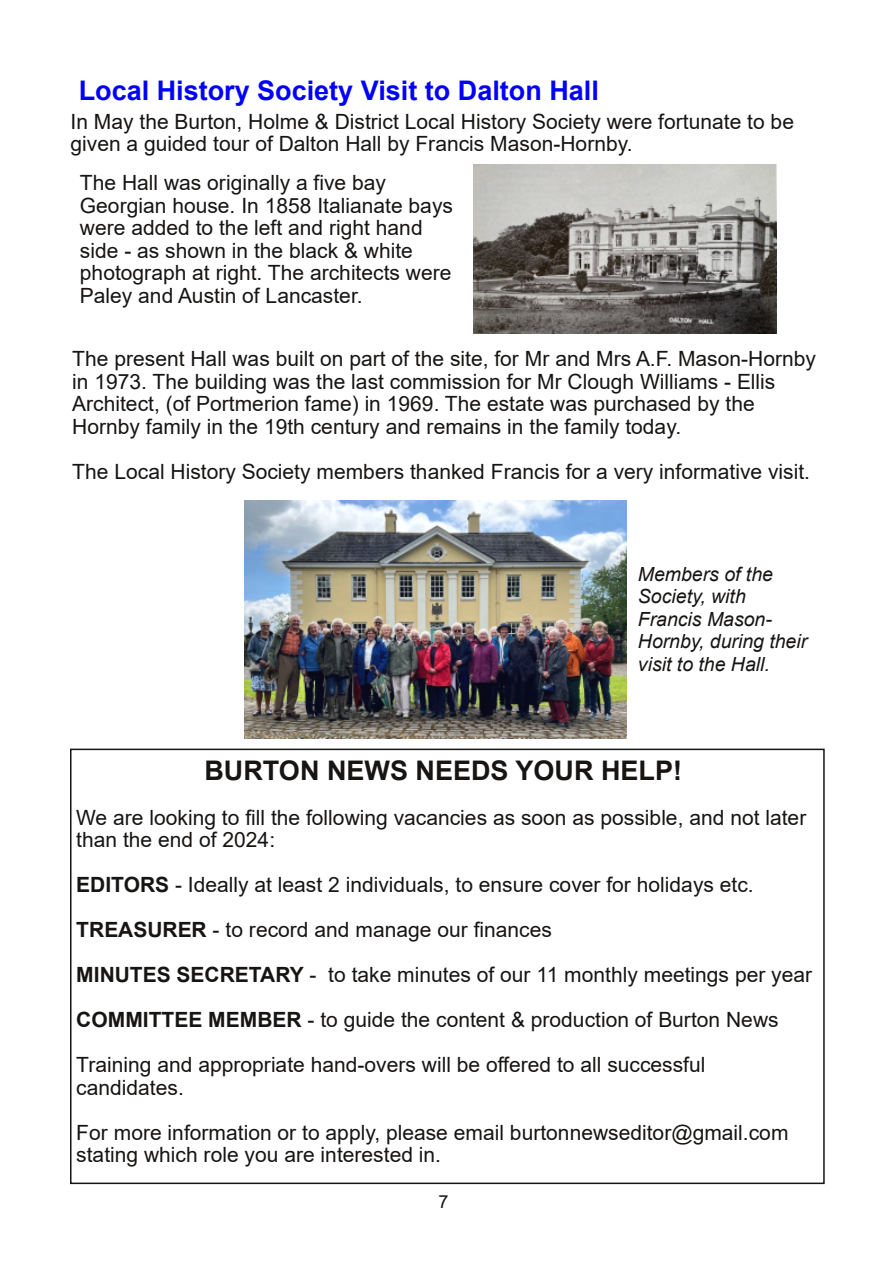
<style>
.page{position:relative;width:893px;height:1263px;background:#fff}
.page>*{position:absolute;margin:0;border:0;box-sizing:border-box;transform-origin:0 0}
.t1{font:700 27px "Arial";color:#00f}
.t2{font:700 27px "Arial";color:#171513}
.t3{font:21px/22.5px "Arial";color:#171513}
.t4{font:italic 19.5px/22.5px "Arial";color:#171513}
.t5{font:18px "Arial";color:#171513}
.s1{font-weight:700}
</style>
<div class="page">
<div style="left:70px;top:749px;width:755px;height:435px;border:2px solid #171513"></div>
<img style="left:473px;top:164px;width:304px;height:169px">
<img style="left:244px;top:500px;width:383px;height:239px">
<p class="t1" style="left:79px;top:76px;width:522px">Local History Society Visit to Dalton Hall</p>
<p class="t3" style="left:71px;top:110px;width:725px">In May the Burton, Holme &amp; District Local History Society were fortunate to be given a guided tour of Dalton Hall by Francis Mason-Hornby.</p>
<p class="t3" style="left:80px;top:172px;width:375px">The Hall was originally a five bay Georgian house. In 1858 Italianate bays were added to the left and right hand side - as shown in the black &amp; white photograph at right. The architects were Paley and Austin of Lancaster.</p>
<p class="t3" style="left:72px;top:348px;width:745px">The present Hall was built on part of the site, for Mr and Mrs A.F. Mason-Hornby in 1973. The building was the last commission for Mr Clough Williams - Ellis Architect, (of Portmerion fame) in 1969. The estate was purchased by the Hornby family in the 19th century and remains in the family today.</p>
<p class="t3" style="left:72px;top:460px;width:739px">The Local History Society members thanked Francis for a very informative visit.</p>
<p class="t4" style="left:638px;top:563px;width:171px">Members of the<br>Society, with<br>Francis Mason-<br>Hornby, during their visit to the Hall.</p>
<p class="t2" style="left:204px;top:755px;width:479px">BURTON NEWS NEEDS YOUR HELP!</p>
<p class="t3" style="left:76px;top:806px;width:731px">We are looking to fill the following vacancies as soon as possible, and not later than the end of 2024:</p>
<p class="t3" style="left:76px;top:863px;width:737px;line-height:45px"><span class="s1">EDITORS</span> - Ideally at least 2 individuals, to ensure cover for holidays etc.<br><span class="s1">TREASURER</span> - to record and manage our finances<br><span class="s1">MINUTES SECRETARY</span> - to take minutes of our 11 monthly meetings per year <span class="s1">COMMITTEE MEMBER</span> - to guide the content &amp; production of Burton News Training and appropriate hand-overs will be offered to all successful</p>
<p class="t3" style="left:76px;top:1065px;width:714px;line-height:45px">candidates.<br>For more information or to apply, please email burtonnewseditor@gmail.com</p>
<p class="t3" style="left:76px;top:1144px;width:366px">stating which role you are interested in.</p>
<p class="t5" style="left:439px;top:1191px;width:12px">7</p>
</div>
